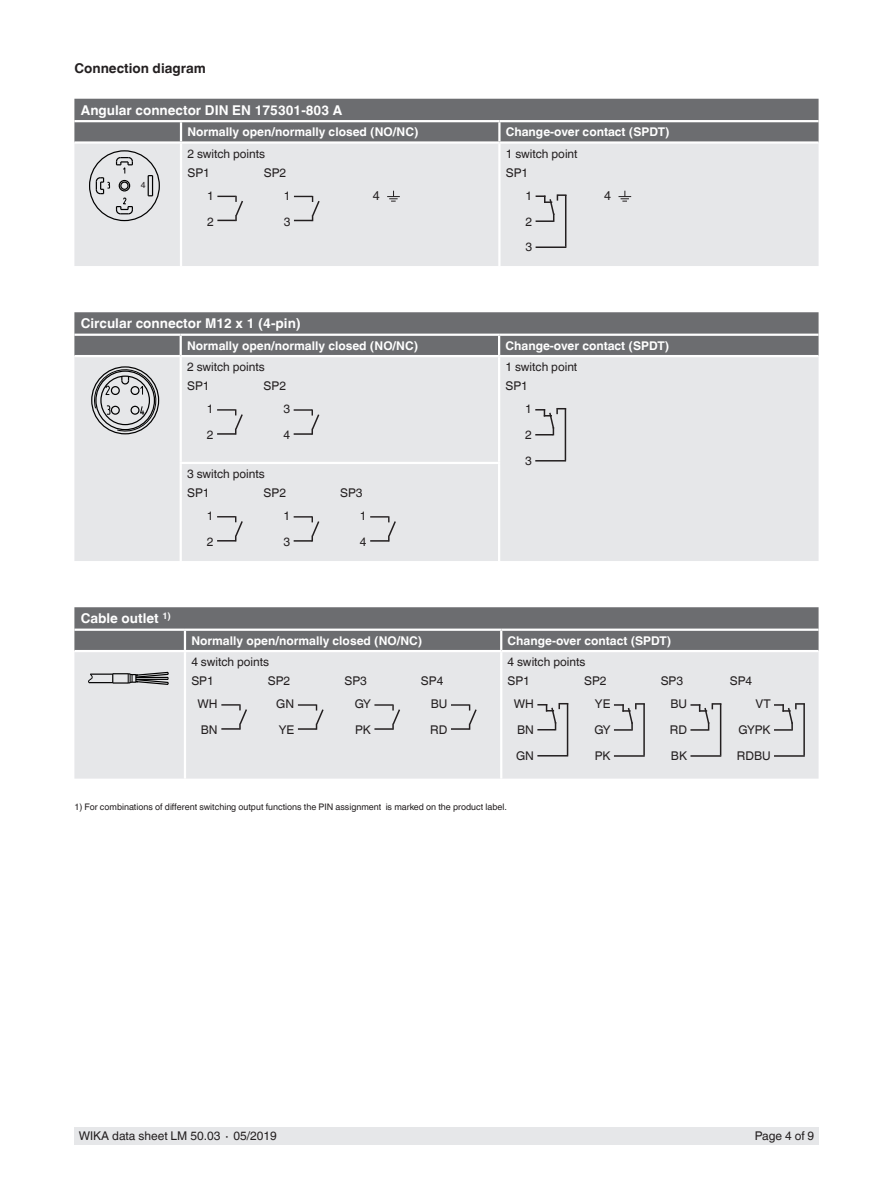
<style>
.page{position:relative;width:893px;height:1188px;background:#fff}
.page>*{position:absolute;margin:0;border:0;box-sizing:border-box;transform-origin:0 0}
.t1{font:700 13.5px "Helvetica World";color:#fff}
.t2{font:700 13.5px "Helvetica World";color:#231f20}
.t3{font:12.6px "Helvetica World";color:#231f20}
.t4{font:12px/25.7px "Helvetica World";color:#231f20}
.t5{font:700 12px "Helvetica World";color:#fff}
.t6{font:9px "Helvetica World";color:#231f20}
.t7{font:8.7px "Helvetica World";color:#231f20}
</style>
<div class="page">
<div style="left:74px;top:1128px;width:745px;height:17px;background:#e6e7e9"></div>
<div style="left:74px;top:144px;width:745px;height:122px;background:#e6e7e9"></div>
<div style="left:74px;top:99px;width:745px;height:42px;background:#6c6d70"></div>
<hr style="left:499px;top:120px;width:320px;height:2px;background:#fff">
<hr style="left:498px;top:122px;width:3px;height:19px;background:#fff">
<hr style="left:180px;top:144px;width:2px;height:122px;background:#fff">
<hr style="left:498px;top:144px;width:3px;height:122px;background:#fff">
<svg style="left:217px;top:196px;width:27px;height:25px"></svg>
<svg style="left:294px;top:196px;width:27px;height:25px"></svg>
<hr style="left:536px;top:246px;width:30px;height:2px;background:#231f20">
<svg style="left:536px;top:194px;width:30px;height:28px"></svg>
<hr style="left:565px;top:195px;width:1px;height:52px;background:#231f20">
<div style="left:74px;top:357px;width:745px;height:204px;background:#e6e7e9"></div>
<svg style="left:74px;top:312px;width:745px;height:43px;background:#757679"></svg>
<hr style="left:180px;top:462px;width:320px;height:2px;background:#fff">
<hr style="left:180px;top:357px;width:2px;height:105px;background:#fff">
<hr style="left:498px;top:357px;width:2px;height:105px;background:#fff">
<hr style="left:180px;top:464px;width:2px;height:97px;background:#fff">
<hr style="left:498px;top:464px;width:2px;height:97px;background:#fff">
<svg style="left:217px;top:409px;width:27px;height:26px"></svg>
<svg style="left:294px;top:409px;width:27px;height:26px"></svg>
<hr style="left:535px;top:460px;width:31px;height:2px;background:#231f20">
<svg style="left:535px;top:408px;width:31px;height:28px"></svg>
<hr style="left:565px;top:409px;width:1px;height:51px;background:#231f20">
<svg style="left:217px;top:516px;width:27px;height:26px"></svg>
<svg style="left:294px;top:516px;width:27px;height:26px"></svg>
<svg style="left:370px;top:516px;width:27px;height:26px"></svg>
<div style="left:74px;top:652px;width:745px;height:127px;background:#e6e7e9"></div>
<svg style="left:74px;top:607px;width:745px;height:43px;background:#757679"></svg>
<hr style="left:184px;top:652px;width:2px;height:127px;background:#fff">
<hr style="left:500px;top:652px;width:2px;height:127px;background:#fff">
<svg style="left:221px;top:704px;width:27px;height:26px"></svg>
<svg style="left:298px;top:704px;width:27px;height:26px"></svg>
<svg style="left:374px;top:704px;width:27px;height:26px"></svg>
<svg style="left:451px;top:704px;width:27px;height:26px"></svg>
<hr style="left:537px;top:755px;width:31px;height:2px;background:#231f20">
<svg style="left:537px;top:703px;width:30px;height:28px"></svg>
<hr style="left:567px;top:703px;width:1px;height:52px;background:#231f20">
<hr style="left:614px;top:755px;width:31px;height:2px;background:#231f20">
<svg style="left:614px;top:703px;width:31px;height:28px"></svg>
<hr style="left:643px;top:704px;width:2px;height:51px;background:#231f20">
<hr style="left:690px;top:755px;width:31px;height:2px;background:#231f20">
<svg style="left:690px;top:703px;width:31px;height:28px"></svg>
<hr style="left:720px;top:704px;width:1px;height:51px;background:#231f20">
<hr style="left:774px;top:755px;width:31px;height:2px;background:#231f20">
<svg style="left:774px;top:703px;width:31px;height:28px"></svg>
<hr style="left:803px;top:704px;width:2px;height:51px;background:#231f20">
<svg style="left:148px;top:175px;width:5px;height:21px"></svg>
<div style="left:89px;top:150px;width:71px;height:71px;border:1px solid #000;border-radius:50%"></div>
<svg style="left:95px;top:156px;width:39px;height:59px;background:#c9cacc"></svg>
<div style="left:120px;top:182px;width:9px;height:8px;border:1px solid #000;border-radius:50%"></div>
<svg style="left:92px;top:367px;width:67px;height:67px;background:#b3b3b5"></svg>
<svg style="left:88px;top:671px;width:81px;height:15px"></svg>
<svg style="left:387px;top:191px;width:13px;height:11px"></svg>
<svg style="left:618px;top:191px;width:13px;height:11px"></svg>
<p class="t2" style="left:74px;top:61px;width:133px">Connection diagram</p>
<p class="t1" style="left:81px;top:102px;width:263px">Angular connector DIN EN 175301-803 A</p>
<p class="t5" style="left:187px;top:125px;width:233px">Normally open/normally closed (NO/NC)</p>
<p class="t5" style="left:506px;top:125px;width:165px">Change-over contact (SPDT)</p>
<p class="t4" style="left:187px;top:144px;width:79px;line-height:19.2px">2 switch points<br>SP1</p>
<p class="t4" style="left:207px;top:183px;width:8px">1<br>2</p>
<p class="t4" style="left:506px;top:144px;width:73px;line-height:19.2px">1 switch point<br>SP1</p>
<p class="t4" style="left:525px;top:183px;width:8px;text-align:justify">1<br>2<br>3</p>
<p class="t4" style="left:284px;top:161px;width:8px;line-height:23.1px;text-indent:-20px">SP2<br>1</p>
<p class="t4" style="left:284px;top:209px;width:8px">3</p>
<p class="t7" style="left:141px;top:180px;width:6px">4</p>
<p class="t3" style="left:373px;top:188px;width:8px">4</p>
<p class="t3" style="left:604px;top:188px;width:8px">4</p>
<p class="t1" style="left:81px;top:316px;width:222px">Circular connector M12 x 1 (4-pin)</p>
<p class="t5" style="left:187px;top:339px;width:233px">Normally open/normally closed (NO/NC)</p>
<p class="t5" style="left:505px;top:339px;width:165px">Change-over contact (SPDT)</p>
<p class="t4" style="left:187px;top:357px;width:79px;line-height:19.2px">2 switch points<br>SP1</p>
<p class="t4" style="left:207px;top:396px;width:8px">1<br>2</p>
<p class="t4" style="left:505px;top:357px;width:73px;line-height:19.2px">1 switch point<br>SP1</p>
<p class="t4" style="left:525px;top:396px;width:8px;text-align:justify">1<br>2<br>3</p>
<p class="t4" style="left:283px;top:375px;width:8px;line-height:23.1px;text-indent:-20px">SP2<br>3</p>
<p class="t4" style="left:283px;top:422px;width:8px">4</p>
<p class="t4" style="left:187px;top:464px;width:79px;line-height:19.2px">3 switch points<br>SP1</p>
<p class="t4" style="left:207px;top:503px;width:8px">1<br>2</p>
<p class="t4" style="left:283px;top:481px;width:8px;line-height:23.1px;text-indent:-20px">SP2<br>1</p>
<p class="t4" style="left:283px;top:529px;width:8px">3</p>
<p class="t4" style="left:360px;top:481px;width:8px;line-height:23.1px;text-indent:-20px">SP3<br>1</p>
<p class="t4" style="left:360px;top:529px;width:8px">4</p>
<p class="t1" style="left:81px;top:611px;width:92px">Cable outlet <sup>1)</sup></p>
<p class="t5" style="left:191px;top:634px;width:233px">Normally open/normally closed (NO/NC)</p>
<p class="t5" style="left:508px;top:634px;width:165px">Change-over contact (SPDT)</p>
<p class="t4" style="left:191px;top:652px;width:79px;line-height:19.2px">4 switch points<br>SP1</p>
<p class="t4" style="left:198px;top:691px;width:22px">WH<br>BN</p>
<p class="t4" style="left:508px;top:652px;width:79px;line-height:19.2px">4 switch points<br>SP1</p>
<p class="t4" style="left:514px;top:691px;width:22px;text-align:justify">WH BN GN</p>
<p class="t4" style="left:276px;top:670px;width:20px;line-height:23.1px;text-indent:-8px">SP2<br>GN</p>
<p class="t4" style="left:279px;top:717px;width:17px">YE</p>
<p class="t4" style="left:355px;top:670px;width:18px;line-height:23.1px;text-indent:-10px">SP3<br>GY</p>
<p class="t4" style="left:355px;top:717px;width:17px">PK</p>
<p class="t4" style="left:431px;top:670px;width:18px;line-height:23.1px;text-indent:-10px">SP4<br>BU</p>
<p class="t4" style="left:430px;top:717px;width:19px">RD</p>
<p class="t4" style="left:595px;top:670px;width:17px;line-height:23.1px;text-indent:-11px">SP2<br>YE</p>
<p class="t4" style="left:594px;top:717px;width:18px">GY<br>PK</p>
<p class="t4" style="left:671px;top:670px;width:18px;line-height:23.1px;text-indent:-10px">SP3<br>BU</p>
<p class="t4" style="left:670px;top:717px;width:19px">RD<br>BK</p>
<p class="t6" style="left:74px;top:802px;width:434px">1) For combinations of different switching output functions the PIN assignment is marked on the product label.</p>
<p class="t4" style="left:730px;top:668px;width:24px">SP4</p>
<p class="t4" style="left:737px;top:691px;width:35px;text-align:justify;text-indent:19px">VT GYPK RDBU</p>
<p class="t4" style="left:79px;top:1123px;width:200px">WIKA data sheet LM 50.03 ∙ 05/2019</p>
<p class="t4" style="left:755px;top:1123px;width:61px">Page 4 of 9</p>
</div>
